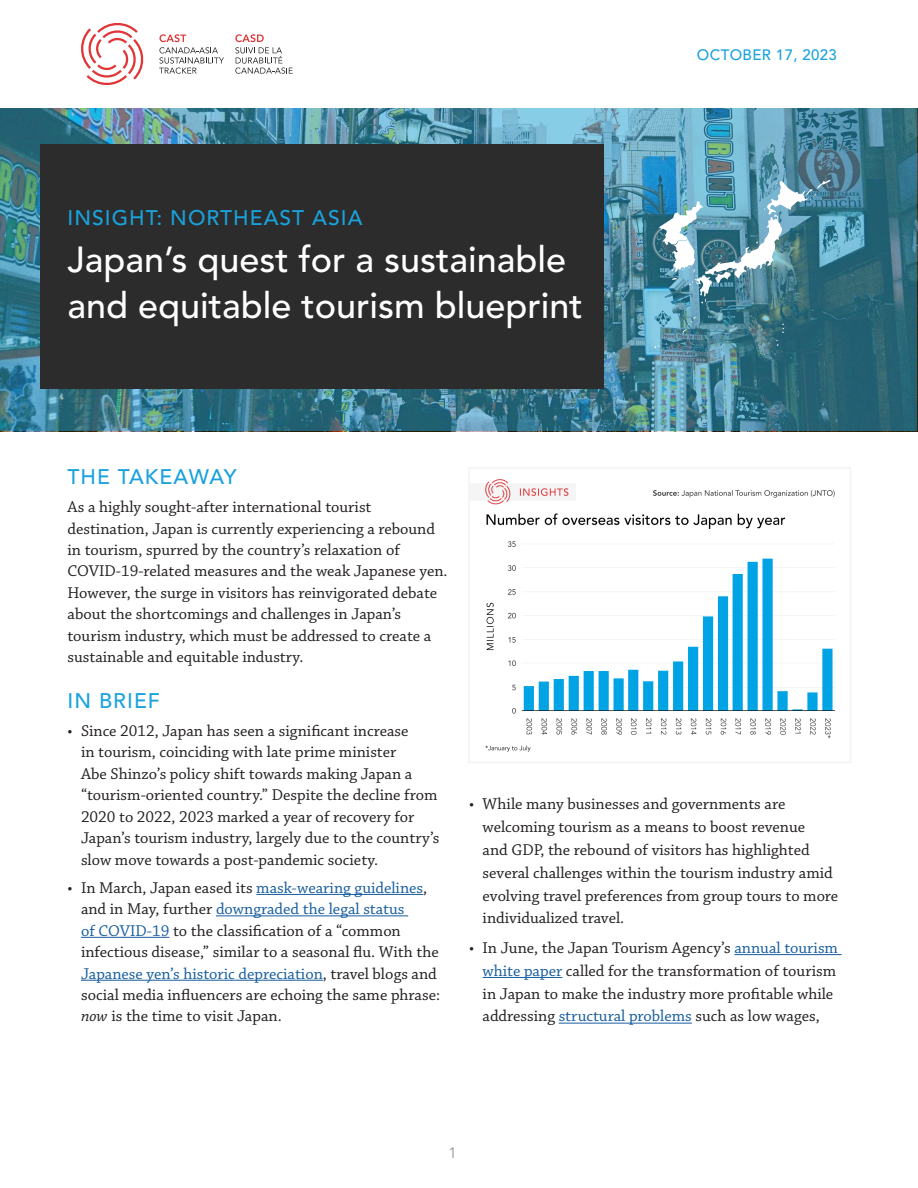
<style>
.page{position:relative;width:918px;height:1188px;background:#fff}
.page>*{position:absolute;margin:0;border:0;box-sizing:border-box;transform-origin:0 0}
.t1{font:500 36px/46.5px "Avenir LT Std";color:#fff}
.Insights{font:500 21px "Avenir LT Std";letter-spacing:.05em;color:#1aa2dc}
.Body{font:16.5px/21.5px "Chaparral Pro";color:#231f20}
.Date{font:500 15px "Avenir LT Std";letter-spacing:.025em;color:#1aa2dc}
.t2{font:15px "Avenir LT Std";color:#939598}
.s1{color:#175d9e}
.s2{font-style:italic}
</style>
<div class="page">
<svg style="left:81px;top:23px;width:63px;height:62px"></svg>
<svg style="left:159px;top:34px;width:65px;height:40px"></svg>
<svg style="left:235px;top:34px;width:58px;height:40px"></svg>
<img style="left:1px;top:109px;width:916px;height:322px">
<div style="left:40px;top:145px;width:564px;height:244px;background:#2b2c2b"></div>
<hr style="left:256px;top:894px;width:167px;height:1px;background:#175d9e">
<hr style="left:216px;top:915px;width:192px;height:1px;background:#175d9e">
<hr style="left:81px;top:937px;width:88px;height:1px;background:#175d9e">
<hr style="left:81px;top:980px;width:242px;height:1px;background:#175d9e">
<hr style="left:734px;top:954px;width:108px;height:1px;background:#175d9e">
<hr style="left:483px;top:977px;width:79px;height:1px;background:#175d9e">
<hr style="left:559px;top:1023px;width:133px;height:1px;background:#175d9e">
<svg style="left:682px;top:317px;width:14px;height:17px"></svg>
<svg style="left:654px;top:345px;width:5px;height:3px"></svg>
<svg style="left:782px;top:324px;width:2px;height:9px"></svg>
<svg style="left:776px;top:340px;width:3px;height:6px"></svg>
<img style="left:658px;top:180px;width:172px;height:124px">
<img style="left:485px;top:479px;width:351px;height:273px">
<div style="left:468px;top:467px;width:383px;height:296px;border:2px solid #f3f3f3"></div>
<p class="Insights" style="left:68px;top:206px;width:296px">INSIGHT: NORTHEAST ASIA</p>
<h1 class="t1" style="left:68px;top:237px;width:517px">Japan’s quest for a sustainable and equitable tourism blueprint</h1>
<p class="Date" style="left:697px;top:46px;width:142px">OCTOBER 17, 2023</p>
<h2 class="Insights" style="left:68px;top:464px;width:171px">THE TAKEAWAY</h2>
<p class="Body" style="left:68px;top:497px;width:382px">As a highly sought-after international tourist destination, Japan is currently experiencing a rebound in tourism, spurred by the country’s relaxation of COVID-19-related measures and the weak Japanese yen.<br>However, the surge in visitors has reinvigorated debate about the shortcomings and challenges in Japan’s tourism industry, which must be addressed to create a sustainable and equitable industry.</p>
<h2 class="Insights" style="left:68px;top:688px;width:94px">IN BRIEF</h2>
<p class="Body" style="left:81px;top:721px;width:360px;text-indent:-14px">• Since 2012, Japan has seen a significant increase<br>in tourism, coinciding with late prime minister<br>Abe Shinzo’s policy shift towards making Japan a “tourism-oriented country.” Despite the decline from 2020 to 2022, 2023 marked a year of recovery for Japan’s tourism industry, largely due to the country’s slow move towards a post-pandemic society.</p>
<p class="Body" style="left:81px;top:877px;width:361px;text-indent:-14px">• In March, Japan eased its <span class="s1">mask-wearing guidelines</span>, and in May, further <span class="s1">downgraded the legal status<br>of COVID-19</span> to the classification of a “common infectious disease,” similar to a seasonal flu. With the <span class="s1">Japanese yen’s historic depreciation</span>, travel blogs and social media influencers are echoing the same phrase: <span class="s2">now</span> is the time to visit Japan.</p>
<p class="Body" style="left:483px;top:793px;width:357px;line-height:22.8px;text-indent:-14px">• While many businesses and governments are welcoming tourism as a means to boost revenue<br>and GDP, the rebound of visitors has highlighted several challenges within the tourism industry amid evolving travel preferences from group tours to more individualized travel.</p>
<p class="Body" style="left:483px;top:937px;width:357px;line-height:22.8px;text-indent:-14px">• In June, the Japan Tourism Agency’s <span class="s1">annual tourism white paper</span> called for the transformation of tourism in Japan to make the industry more profitable while addressing <span class="s1">structural problems</span> such as low wages,</p>
<p class="t2" style="left:448px;top:1144px;width:10px">1</p>
</div>
